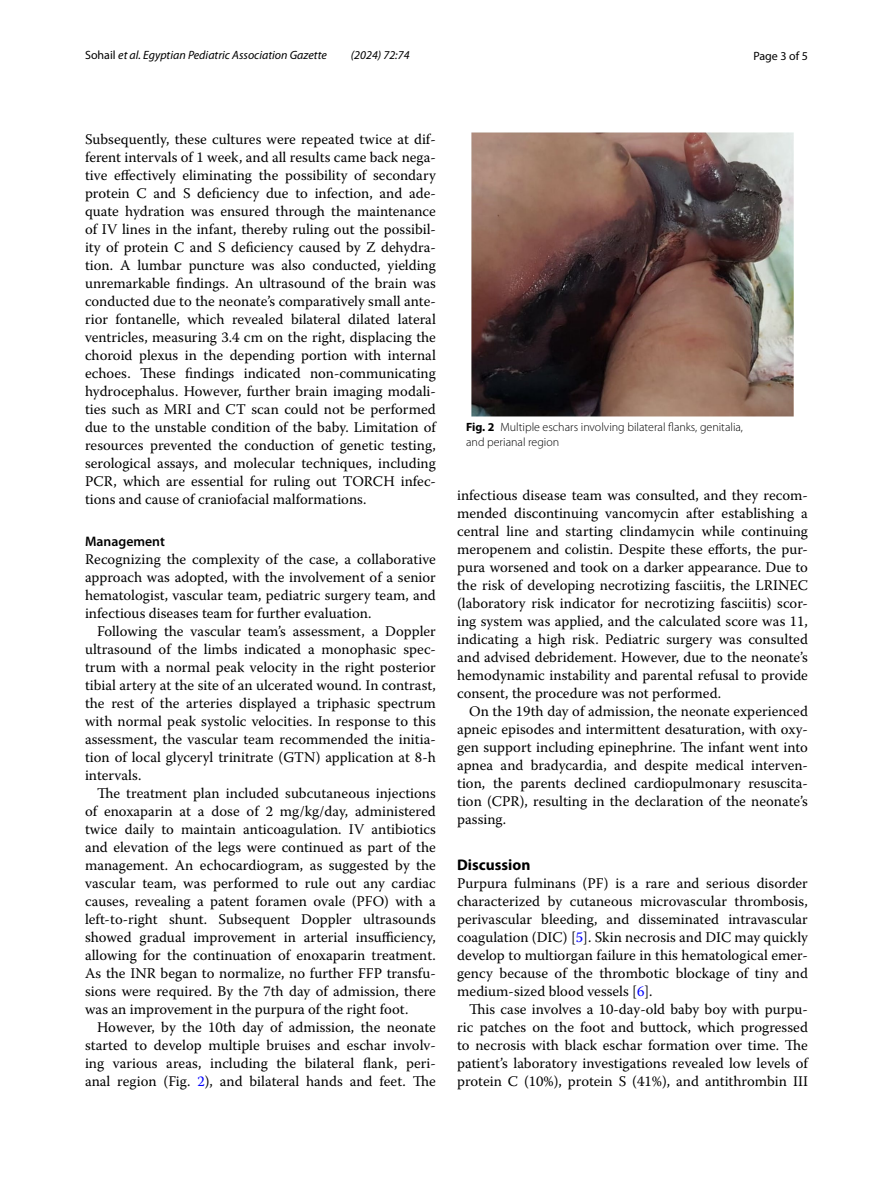
<style>
.page{position:relative;width:893px;height:1187px;background:#fff}
.page>*{position:absolute;margin:0;border:0;box-sizing:border-box;transform-origin:0 0}
.t1{font:700 15.45px "Myriad Pro";color:#000}
.t2{font:14.7px/18px "Warnock Pro";color:#000;text-align:justify}
.t3{font:600 13.8px "Myriad Pro";color:#000}
.t4{font:300 12px/15px "Myriad Pro";color:#000}
.t5{font:italic 12px "Myriad Pro";color:#000}
.t6{font:12px "Myriad Pro";color:#000}
.s1{font-style:normal}
.s2{color:#00f}
.s3{font-weight:700}
</style>
<div class="page">
<img style="left:472px;top:133px;width:321px;height:283px">
<p class="t5" style="left:85px;top:48px;width:243px"><span class="s1">Sohail</span> et al. Egyptian Pediatric Association Gazette</p>
<p class="t5" style="left:351px;top:48px;width:60px">(2024) 72:74</p>
<p class="t6" style="left:753px;top:48px;width:56px">Page 3 of 5</p>
<p class="t2" style="left:85px;top:130px;width:352px">Subsequently, these cultures were repeated twice at dif&shy;ferent intervals of 1 week, and all results came back nega&shy;tive effectively eliminating the possibility of secondary protein C and S deficiency due to infection, and ade&shy;quate hydration was ensured through the maintenance of IV lines in the infant, thereby ruling out the possibil&shy;ity of protein C and S deficiency caused by Z dehydra&shy;tion. A lumbar puncture was also conducted, yielding unremarkable findings. An ultrasound of the brain was conducted due to the neonate’s comparatively small ante&shy;rior fontanelle, which revealed bilateral dilated lateral ventricles, measuring 3.4 cm on the right, displacing the choroid plexus in the depending portion with internal echoes. These findings indicated non-communicating hydrocephalus. However, further brain imaging modali&shy;ties such as MRI and CT scan could not be performed due to the unstable condition of the baby. Limitation of resources prevented the conduction of genetic testing, serological assays, and molecular techniques, including PCR, which are essential for ruling out TORCH infec&shy;tions and cause of craniofacial malformations.</p>
<p class="t3" style="left:85px;top:532px;width:81px">Management</p>
<p class="t2" style="left:85px;top:549px;width:352px">Recognizing the complexity of the case, a collaborative approach was adopted, with the involvement of a senior hematologist, vascular team, pediatric surgery team, and infectious diseases team for further evaluation.</p>
<p class="t2" style="left:85px;top:621px;width:352px;text-indent:12px">Following the vascular team’s assessment, a Doppler ultrasound of the limbs indicated a monophasic spec&shy;trum with a normal peak velocity in the right posterior tibial artery at the site of an ulcerated wound. In contrast, the rest of the arteries displayed a triphasic spectrum with normal peak systolic velocities. In response to this assessment, the vascular team recommended the initia&shy;tion of local glyceryl trinitrate (GTN) application at 8-h intervals.</p>
<p class="t2" style="left:85px;top:783px;width:352px;text-indent:12px">The treatment plan included subcutaneous injections of enoxaparin at a dose of 2 mg/kg/day, administered twice daily to maintain anticoagulation. IV antibiotics and elevation of the legs were continued as part of the management. An echocardiogram, as suggested by the vascular team, was performed to rule out any cardiac causes, revealing a patent foramen ovale (PFO) with a left-to-right shunt. Subsequent Doppler ultrasounds showed gradual improvement in arterial insufficiency, allowing for the continuation of enoxaparin treatment.<br>As the INR began to normalize, no further FFP transfu&shy;sions were required. By the 7th day of admission, there was an improvement in the purpura of the right foot.</p>
<p class="t2" style="left:85px;top:1017px;width:352px;text-indent:12px">However, by the 10th day of admission, the neonate started to develop multiple bruises and eschar involv&shy;ing various areas, including the bilateral flank, peri&shy;anal region (Fig. <span class="s2">2</span>), and bilateral hands and feet. The</p>
<p class="t4" style="left:466px;top:420px;width:278px"><span class="s3">Fig. 2</span> Multiple eschars involving bilateral flanks, genitalia, and perianal region</p>
<p class="t2" style="left:457px;top:486px;width:352px">infectious disease team was consulted, and they recom&shy;mended discontinuing vancomycin after establishing a central line and starting clindamycin while continuing meropenem and colistin. Despite these efforts, the pur&shy;pura worsened and took on a darker appearance. Due to the risk of developing necrotizing fasciitis, the LRINEC (laboratory risk indicator for necrotizing fasciitis) scor&shy;ing system was applied, and the calculated score was 11, indicating a high risk. Pediatric surgery was consulted and advised debridement. However, due to the neonate’s hemodynamic instability and parental refusal to provide consent, the procedure was not performed.</p>
<p class="t2" style="left:457px;top:702px;width:352px;text-indent:12px">On the 19th day of admission, the neonate experienced apneic episodes and intermittent desaturation, with oxy&shy;gen support including epinephrine. The infant went into apnea and bradycardia, and despite medical interven&shy;tion, the parents declined cardiopulmonary resuscita&shy;tion (CPR), resulting in the declaration of the neonate’s passing.</p>
<p class="t1" style="left:457px;top:854px;width:75px">Discussion</p>
<p class="t2" style="left:457px;top:873px;width:352px">Purpura fulminans (PF) is a rare and serious disorder characterized by cutaneous microvascular thrombosis, perivascular bleeding, and disseminated intravascular coagulation (DIC) [<span class="s2">5</span>]. Skin necrosis and DIC may quickly develop to multiorgan failure in this hematological emer&shy;gency because of the thrombotic blockage of tiny and medium-sized blood vessels [<span class="s2">6</span>].</p>
<p class="t2" style="left:457px;top:999px;width:352px;text-indent:12px">This case involves a 10-day-old baby boy with purpu&shy;ric patches on the foot and buttock, which progressed to necrosis with black eschar formation over time. The patient’s laboratory investigations revealed low levels of protein C (10%), protein S (41%), and antithrombin III</p>
</div>
